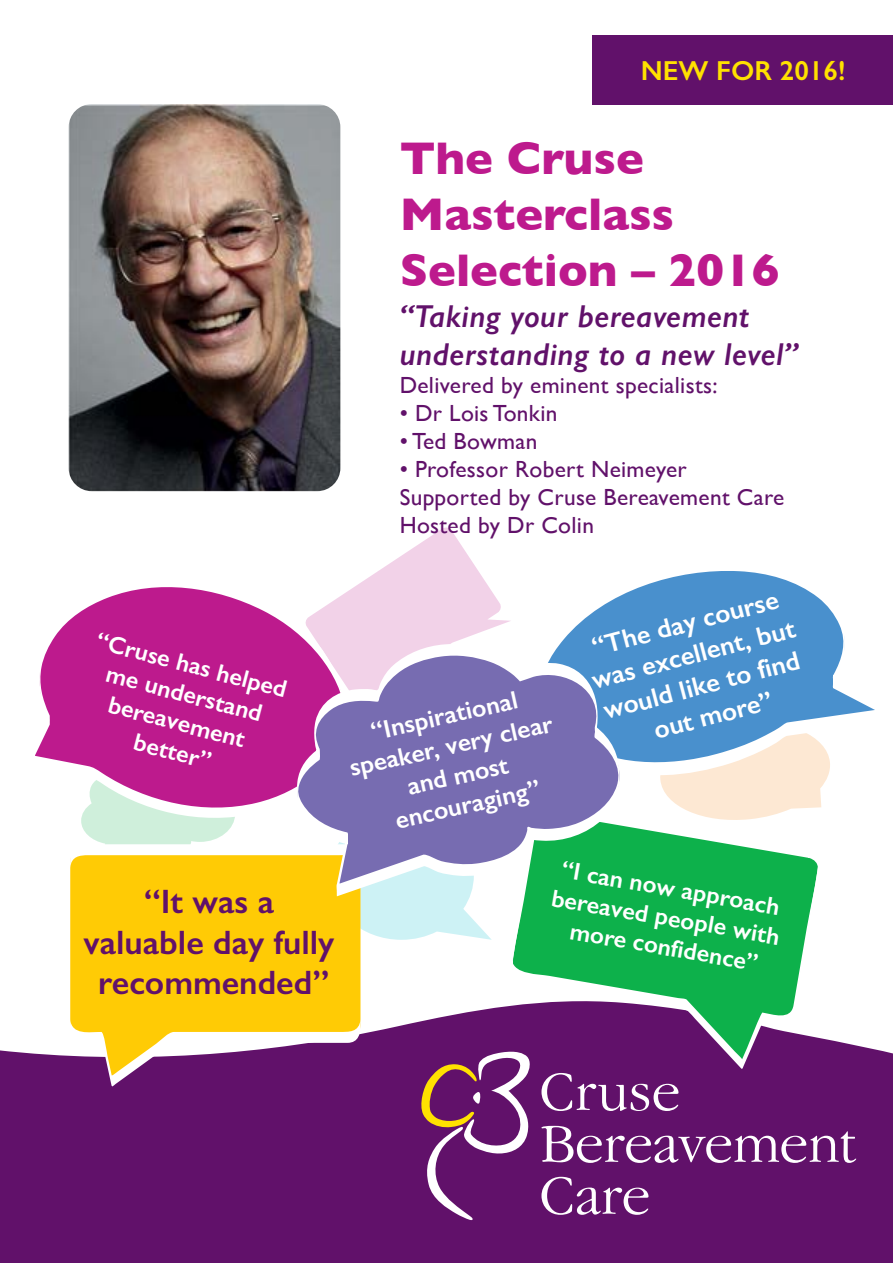
<style>
.page{position:relative;width:893px;height:1263px;background:#fff}
.page>*{position:absolute;margin:0;border:0;box-sizing:border-box;transform-origin:0 0}
.t1{font:700 46.65px/55.9px "Gill Sans";color:#bd1a8d}
.t2{font:600 33.9px/40.8px "Gill Sans";color:#61116a;text-align:center}
.t3{font:italic 600 31.8px/38.2px "Gill Sans";letter-spacing:.015em;color:#61116a}
.t4{font:600 27.6px "Gill Sans";color:#ffe100}
.t5{font:600 26.7px/32px "Gill Sans";color:#fff;text-align:center}
.t6{font:600 25.5px/30.6px "Gill Sans";color:#fff;text-align:center}
.t7{font:600 24.6px/29.4px "Gill Sans";color:#fff;text-align:center}
.t8{font:23.4px/28px "Gill Sans";letter-spacing:.015em;color:#61116a}
</style>
<div class="page">
<svg style="left:82px;top:827px;width:149px;height:17px;background:#d5f1e0"></svg>
<div style="left:661px;top:782px;width:164px;height:15px;background:#fde8d3"></div>
<svg style="left:357px;top:527px;width:154px;height:116px"></svg>
<div style="left:592px;top:35px;width:301px;height:69px;background:#61116a"></div>
<div style="left:0;top:1005px;width:893px;height:258px;background:#61116a"></div>
<svg style="left:541px;top:1073px;width:137px;height:38px;background:#814188"></svg>
<svg style="left:541px;top:1126px;width:315px;height:37px"></svg>
<svg style="left:541px;top:1177px;width:107px;height:38px;background:#824389"></svg>
<svg style="left:419px;top:1050px;width:112px;height:170px;background:#7c3977"></svg>
<svg style="left:361px;top:896px;width:131px;height:44px"></svg>
<svg style="left:511px;top:797px;width:313px;height:273px;fill:#0db14b"></svg>
<svg style="left:70px;top:844px;width:291px;height:244px;background:#e7b530"></svg>
<svg style="left:660px;top:776px;width:168px;height:6px"></svg>
<svg style="left:561px;top:571px;width:314px;height:205px;fill:#4990cd"></svg>
<img style="left:69px;top:104px;width:271px;height:387px">
<svg style="left:35px;top:587px;width:311px;height:239px;fill:#bd1a8d"></svg>
<svg style="left:297px;top:643px;width:325px;height:253px;fill:#776cb1"></svg>
<p class="t4" style="left:641px;top:54px;width:206px">NEW FOR 2016!</p>
<h1 class="t1" style="left:400px;top:130px;width:381px">The Cruse<br>Masterclass<br>Selection – 2016</h1>
<h3 class="t3" style="left:400px;top:297px;width:400px">“Taking your bereavement understanding to a new level”</h3>
<p class="t8" style="left:400px;top:371px;width:319px">Delivered by eminent specialists:</p>
<p class="t8" style="left:400px;top:399px;width:159px">• Dr Lois Tonkin</p>
<p class="t8" style="left:400px;top:427px;width:139px">• Ted Bowman</p>
<p class="t8" style="left:400px;top:455px;width:386px">• Professor Robert Neimeyer<br>Supported by Cruse Bereavement Care<br>Hosted by Dr Colin</p>
<p class="t7" style="left:101px;top:625px;width:198px;rotate:15deg">“Cruse has helped me understand bereavement better”</p>
<h2 class="t2" style="left:84px;top:881px;width:252px">“It was a valuable day fully recommended”</h2>
<p class="t6" style="left:340px;top:724px;width:209px;rotate:-13deg">“Inspirational speaker, very clear and most encouraging”</p>
<p class="t5" style="left:580px;top:635px;width:211px;rotate:-15deg">“The day course was excellent, but would like to find out more”</p>
<p class="t7" style="left:560px;top:853px;width:233px;rotate:10deg">“I can now approach bereaved people with more confidence”</p>
</div>
